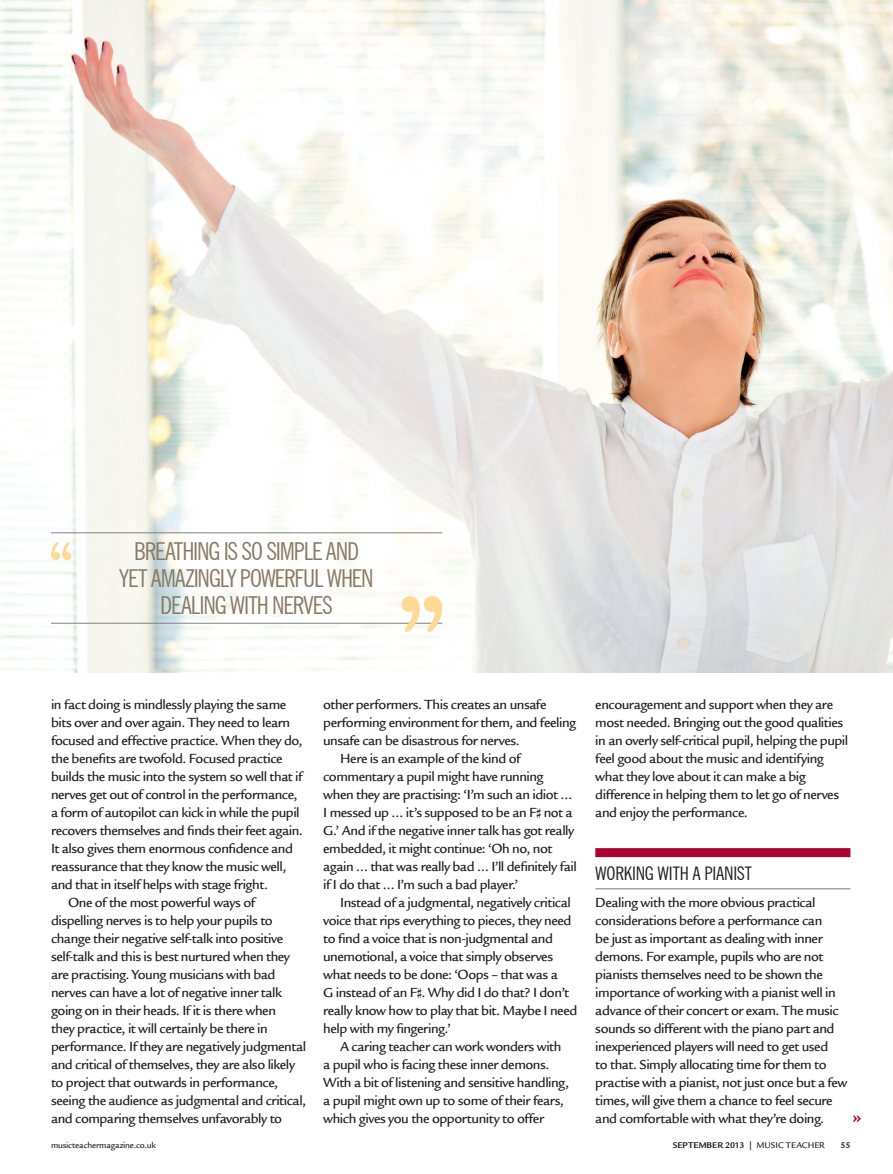
<style>
.page{position:relative;width:893px;height:1174px;background:#fff}
.page>*{position:absolute;margin:0;border:0;box-sizing:border-box;transform-origin:0 0}
.t1{font:condensed 24.75px/27px "News Gothic BT";letter-spacing:-.045em;color:#8a7966;text-align:center}
.t2{font:condensed 18.75px "News Gothic BT";letter-spacing:-.015em;color:#231f20}
.t3{font:700 18px "Legacy Sans Std";color:#ab0333}
.t4{font:500 14.25px/18px "Legacy Sans Std";letter-spacing:-.03em;color:#231f20}
.t5{font:700 9px "Legacy Sans Std";letter-spacing:-.005em;color:#231f20}
.t6{font:500 9px "Legacy Sans Std";letter-spacing:-.015em;color:#231f20}
.s1{font-family:"Opus Text";font-weight:400}
.s2{font-weight:500}
</style>
<div class="page">
<div style="left:595px;top:848px;width:255px;height:9px;background:#ab0333"></div>
<hr style="left:595px;top:888px;width:255px;height:1px;background:#8a7966">
<img style="left:0;top:0;width:893px;height:672px">
<hr style="left:51px;top:532px;width:391px;height:1px;background:#808083">
<hr style="left:51px;top:623px;width:391px;height:1px;background:#808083">
<svg style="left:51px;top:542px;width:20px;height:18px"></svg>
<svg style="left:402px;top:596px;width:40px;height:36px"></svg>
<h1 class="t1" style="left:119px;top:537px;width:256px">BREATHING IS SO SIMPLE AND<br>YET AMAZINGLY POWERFUL WHEN<br>DEALING WITH NERVES</h1>
<p class="t4" style="left:51px;top:695px;width:237px">in fact doing is mindlessly playing the same</p>
<p class="t4" style="left:51px;top:713px;width:241px">bits over and over again. They need to learn</p>
<p class="t4" style="left:51px;top:731px;width:253px">focused and effective practice. When they do,</p>
<p class="t4" style="left:51px;top:749px;width:233px">the benefits are twofold. Focused practice</p>
<p class="t4" style="left:51px;top:767px;width:253px">builds the music into the system so well that if</p>
<p class="t4" style="left:51px;top:785px;width:248px">nerves get out of control in the performance,</p>
<p class="t4" style="left:51px;top:803px;width:250px">a form of autopilot can kick in while the pupil</p>
<p class="t4" style="left:51px;top:821px;width:253px">recovers themselves and finds their feet again.</p>
<p class="t4" style="left:51px;top:839px;width:243px">It also gives them enormous confidence and</p>
<p class="t4" style="left:51px;top:857px;width:237px">reassurance that they know the music well,</p>
<p class="t4" style="left:51px;top:875px;width:218px">and that in itself helps with stage fright.</p>
<p class="t4" style="left:68px;top:893px;width:189px">One of the most powerful ways of</p>
<p class="t4" style="left:51px;top:911px;width:223px">dispelling nerves is to help your pupils to</p>
<p class="t4" style="left:51px;top:929px;width:234px">change their negative self-talk into positive</p>
<p class="t4" style="left:51px;top:947px;width:240px">self-talk and this is best nurtured when they</p>
<p class="t4" style="left:51px;top:965px;width:226px">are practising. Young musicians with bad</p>
<p class="t4" style="left:51px;top:983px;width:233px">nerves can have a lot of negative inner talk</p>
<p class="t4" style="left:51px;top:1001px;width:226px">going on in their heads. If it is there when</p>
<p class="t4" style="left:51px;top:1019px;width:218px">they practice, it will certainly be there in</p>
<p class="t4" style="left:51px;top:1037px;width:257px">performance. If they are negatively judgmental</p>
<p class="t4" style="left:51px;top:1055px;width:246px">and critical of themselves, they are also likely</p>
<p class="t4" style="left:51px;top:1073px;width:229px">to project that outwards in performance,</p>
<p class="t4" style="left:51px;top:1091px;width:257px">seeing the audience as judgmental and critical,</p>
<p class="t4" style="left:51px;top:1109px;width:233px">and comparing themselves unfavorably to</p>
<p class="t4" style="left:323px;top:695px;width:225px">other performers. This creates an unsafe</p>
<p class="t4" style="left:323px;top:713px;width:254px">performing environment for them, and feeling</p>
<p class="t4" style="left:323px;top:731px;width:198px">unsafe can be disastrous for nerves.</p>
<p class="t4" style="left:340px;top:749px;width:182px">Here is an example of the kind of</p>
<p class="t4" style="left:323px;top:767px;width:222px">commentary a pupil might have running</p>
<p class="t4" style="left:323px;top:785px;width:251px">when they are practising: ‘I’m such an idiot …</p>
<p class="t4" style="left:323px;top:803px;width:251px">I messed up … it’s supposed to be an F<span class="s1">#</span> not a</p>
<p class="t4" style="left:323px;top:821px;width:253px">G.’ And if the negative inner talk has got really</p>
<p class="t4" style="left:323px;top:839px;width:231px">embedded, it might continue: ‘Oh no, not</p>
<p class="t4" style="left:323px;top:857px;width:255px">again … that was really bad … I’ll definitely fail</p>
<p class="t4" style="left:323px;top:875px;width:197px">if I do that … I’m such a bad player.’</p>
<p class="t4" style="left:340px;top:893px;width:232px">Instead of a judgmental, negatively critical</p>
<p class="t4" style="left:323px;top:911px;width:250px">voice that rips everything to pieces, they need</p>
<p class="t4" style="left:323px;top:929px;width:231px">to find a voice that is non-judgmental and</p>
<p class="t4" style="left:323px;top:947px;width:231px">unemotional, a voice that simply observes</p>
<p class="t4" style="left:323px;top:965px;width:236px">what needs to be done: ‘Oops – that was a</p>
<p class="t4" style="left:323px;top:983px;width:247px">G instead of an F<span class="s1">#</span>. Why did I do that? I don’t</p>
<p class="t4" style="left:323px;top:1001px;width:256px">really know how to play that bit. Maybe I need</p>
<p class="t4" style="left:323px;top:1019px;width:129px">help with my fingering.’</p>
<p class="t4" style="left:340px;top:1037px;width:223px">A caring teacher can work wonders with</p>
<p class="t4" style="left:323px;top:1055px;width:228px">a pupil who is facing these inner demons.</p>
<p class="t4" style="left:323px;top:1073px;width:247px">With a bit of listening and sensitive handling,</p>
<p class="t4" style="left:323px;top:1091px;width:242px">a pupil might own up to some of their fears,</p>
<p class="t4" style="left:323px;top:1109px;width:222px">which gives you the opportunity to offer</p>
<p class="t4" style="left:595px;top:695px;width:254px">encouragement and support when they are most needed. Bringing out the good qualities in an overly self-critical pupil, helping the pupil feel good about the music and identifying what they love about it can make a big difference in helping them to let go of nerves and enjoy the performance.</p>
<h2 class="t2" style="left:595px;top:861px;width:158px">WORKING WITH A PIANIST</h2>
<p class="t4" style="left:595px;top:893px;width:254px">Dealing with the more obvious practical considerations before a performance can<br>be just as important as dealing with inner demons. For example, pupils who are not pianists themselves need to be shown the importance of working with a pianist well in advance of their concert or exam. The music sounds so different with the piano part and inexperienced players will need to get used<br>to that. Simply allocating time for them to practise with a pianist, not just once but a few times, will give them a chance to feel secure and comfortable with what they’re doing.</p>
<p class="t3" style="left:852px;top:1106px;width:11px">»</p>
<p class="t6" style="left:51px;top:1140px;width:106px">musicteachermagazine.co.uk</p>
<p class="t5" style="left:673px;top:1140px;width:154px">SEPTEMBER 2013 <span class="s2">| MUSIC TEACHER</span></p>
<p class="t5" style="left:841px;top:1140px;width:11px">55</p>
</div>
